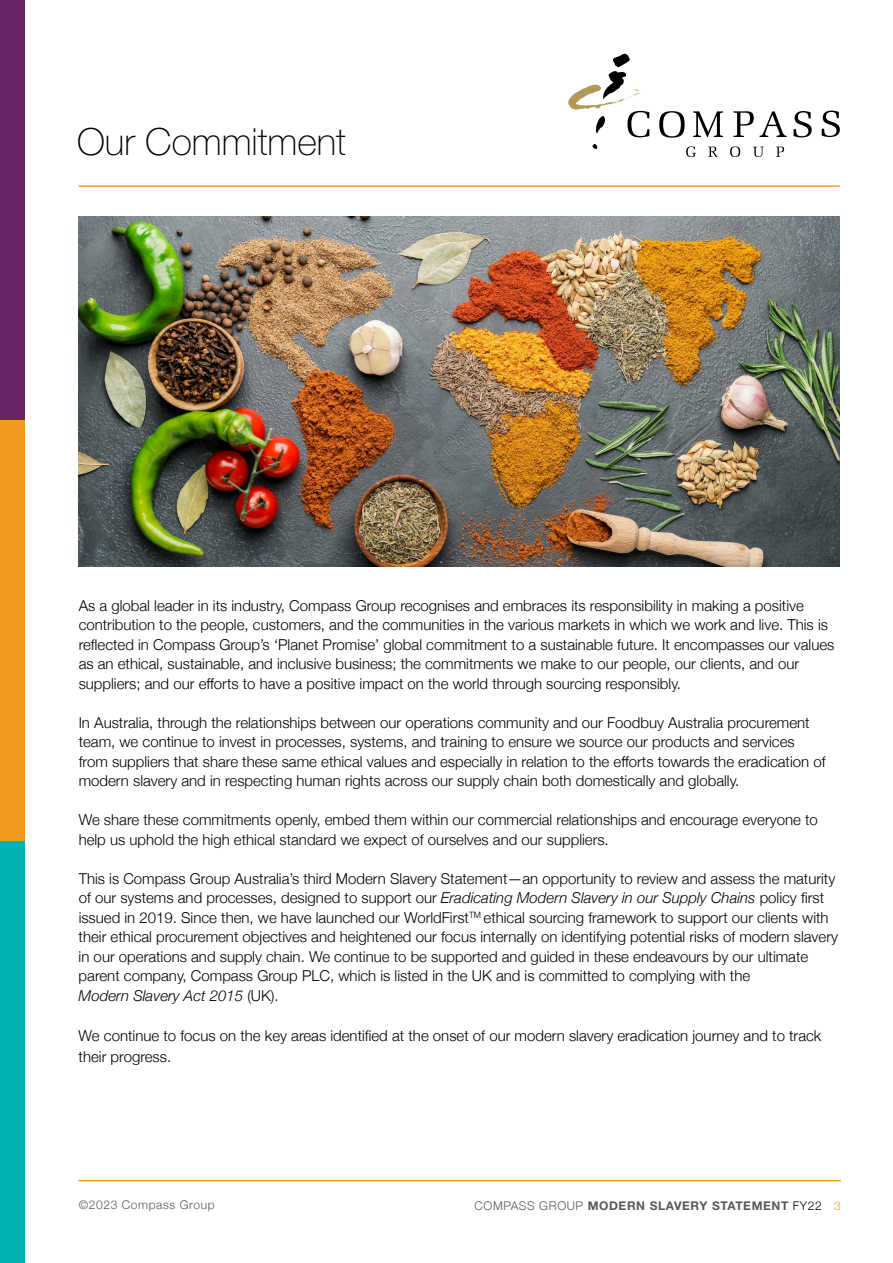
<style>
.page{position:relative;width:893px;height:1263px;background:#fff}
.page>*{position:absolute;margin:0;border:0;box-sizing:border-box;transform-origin:0 0}
.t1{font:100 37.5px "Helvetica Neue LT Std";color:#000}
.t2{font:300 15px/19.5px "Helvetica Neue";color:#000}
.t3{font:700 12px "Helvetica Neue LT Std";letter-spacing:.05em;color:#58595b}
.t4{font:300 12px "Helvetica Neue";letter-spacing:.05em;color:#58595b}
.s1{font-style:italic}
.s2{font-family:"Helvetica Neue";font-weight:300}
.s3{font-family:"Helvetica Neue";font-weight:300;color:#000}
.s4{font-family:"Helvetica Neue";font-weight:300;color:#f09b20}
</style>
<div class="page">
<hr style="left:79px;top:1180px;width:762px;height:1px;background:#f09b20">
<div style="left:0;top:0;width:25px;height:421px;background:#672467"></div>
<div style="left:0;top:420px;width:25px;height:422px;background:#f09b20"></div>
<div style="left:0;top:842px;width:25px;height:421px;background:#00b3b3"></div>
<hr style="left:79px;top:185px;width:761px;height:2px;background:#f09b20">
<svg style="left:592px;top:144px;width:5px;height:5px"></svg>
<svg style="left:659px;top:111px;width:26px;height:27px"></svg>
<svg style="left:693px;top:111px;width:30px;height:26px"></svg>
<svg style="left:733px;top:111px;width:54px;height:26px"></svg>
<svg style="left:794px;top:111px;width:18px;height:26px"></svg>
<svg style="left:822px;top:111px;width:18px;height:26px"></svg>
<svg style="left:686px;top:146px;width:10px;height:11px"></svg>
<svg style="left:708px;top:147px;width:10px;height:10px"></svg>
<svg style="left:730px;top:146px;width:10px;height:11px"></svg>
<svg style="left:753px;top:147px;width:11px;height:10px"></svg>
<svg style="left:776px;top:147px;width:8px;height:10px"></svg>
<svg style="left:568px;top:53px;width:81px;height:84px"></svg>
<img style="left:79px;top:217px;width:761px;height:349px">
<h1 class="t1" style="left:77px;top:120px;width:270px">Our Commitment</h1>
<p class="t2" style="left:79px;top:595px;width:757px">As a global leader in its industry, Compass Group recognises and embraces its responsibility in making a positive contribution to the people, customers, and the communities in the various markets in which we work and live. This is reflected in Compass Group’s ‘Planet Promise’ global commitment to a sustainable future. It encompasses our values as an ethical, sustainable, and inclusive business; the commitments we make to our people, our clients, and our suppliers; and our efforts to have a positive impact on the world through sourcing responsibly.</p>
<p class="t2" style="left:79px;top:712px;width:748px">In Australia, through the relationships between our operations community and our Foodbuy Australia procurement team, we continue to invest in processes, systems, and training to ensure we source our products and services from suppliers that share these same ethical values and especially in relation to the efforts towards the eradication of modern slavery and in respecting human rights across our supply chain both domestically and globally.</p>
<p class="t2" style="left:79px;top:809px;width:741px">We share these commitments openly, embed them within our commercial relationships and encourage everyone to help us uphold the high ethical standard we expect of ourselves and our suppliers.</p>
<p class="t2" style="left:79px;top:868px;width:761px">This is Compass Group Australia’s third Modern Slavery Statement—an opportunity to review and assess the maturity of our systems and processes, designed to support our <span class="s1">Eradicating Modern Slavery in our Supply Chains</span> policy first issued in 2019. Since then, we have launched our WorldFirst<sup>TM</sup> ethical sourcing framework to support our clients with their ethical procurement objectives and heightened our focus internally on identifying potential risks of modern slavery in our operations and supply chain. We continue to be supported and guided in these endeavours by our ultimate parent company, Compass Group PLC, which is listed in the UK and is committed to complying with the<br><span class="s1">Modern Slavery Act 2015</span> (UK).</p>
<p class="t2" style="left:79px;top:1024px;width:744px;line-height:21px">We continue to focus on the key areas identified at the onset of our modern slavery eradication journey and to track their progress.</p>
<p class="t4" style="left:79px;top:1195px;width:137px">©2023 Compass Group</p>
<p class="t3" style="left:475px;top:1198px;width:368px"><span class="s2">COMPASS GROUP</span> MODERN SLAVERY STATEMENT <span class="s3">FY22</span> <span class="s4">3</span></p>
</div>
